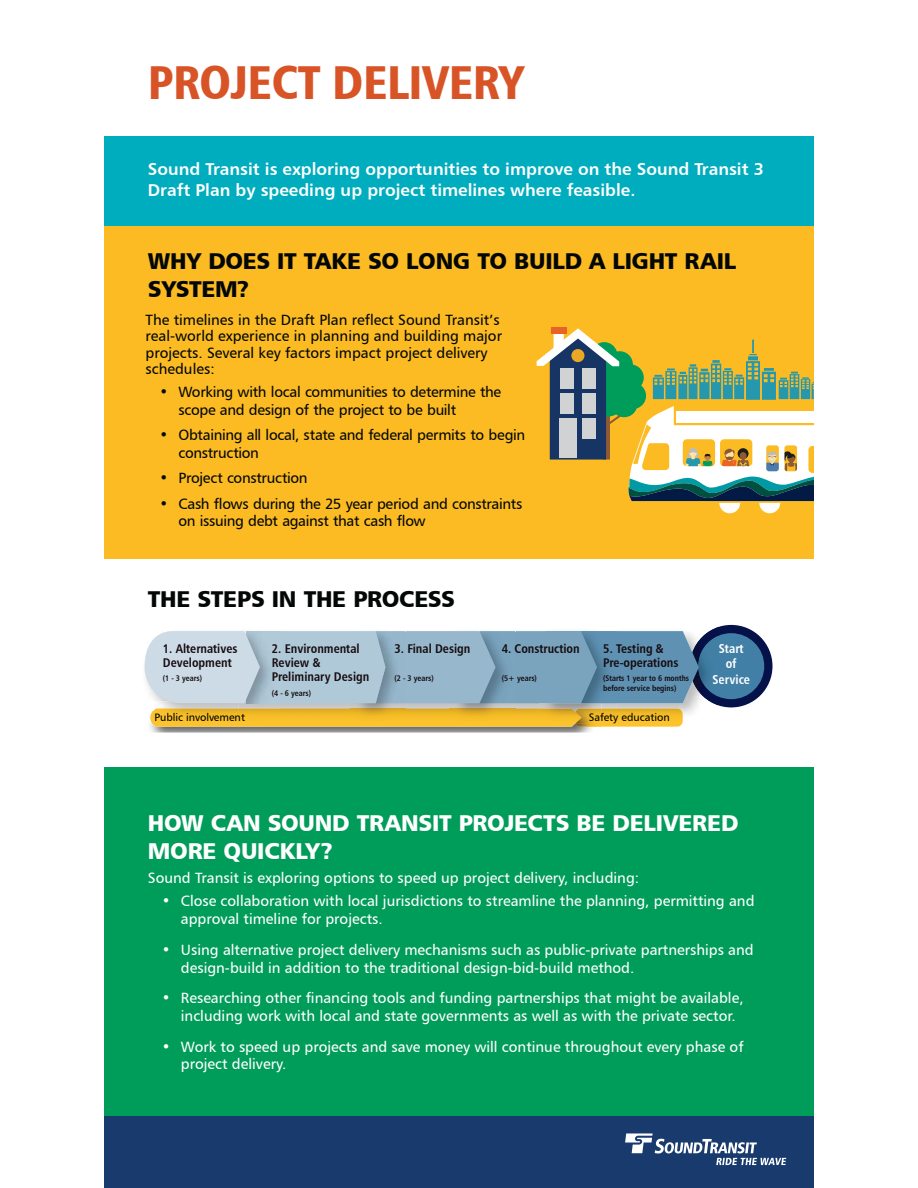
<style>
.page{position:relative;width:918px;height:1188px;background:#fff}
.page>*{position:absolute;margin:0;border:0;box-sizing:border-box;transform-origin:0 0}
.t1{font:47.7px "Humanist 777 BT Black Condensed B";letter-spacing:-.015em;color:#d85427}
.t2{font:22.95px/27.5px "Humanist 777 BT Black B";letter-spacing:-.015em;color:#030806}
.t3{font:22.95px/27.5px "Humanist 777 BT Black B";letter-spacing:-.015em;color:#fff}
.t4{font:17.25px/21.8px "Humanist 777 BT Bold B";color:#fff}
.t5{font:14.85px/17.9px "Humanist 777 BT Roman B";color:#fff}
.t6{font:14.85px/16.4px "Humanist 777 BT Roman B";letter-spacing:-.015em;color:#030806}
.t7{font:12.75px/15.3px "Humanist 777 BT Bold Condensed B";color:#fff;text-align:center}
.t8{font:12.6px/14.4px "Humanist 777 BT Bold Condensed B";color:#160c10}
.t9{font:10.8px "Humanist 777 BT Roman B";color:#010202}
.t10{font:8.1px/9.8px "Humanist 777 BT Bold Condensed B";color:#160c10}
</style>
<div class="page">
<div style="left:104px;top:1116px;width:710px;height:72px;background:#183a6d"></div>
<svg style="left:625px;top:1133px;width:161px;height:32px;background:#4d678e"></svg>
<div style="left:104px;top:767px;width:710px;height:349px;background:#009c5a"></div>
<div style="left:104px;top:226px;width:710px;height:333px;background:#fdbb23"></div>
<div style="left:104px;top:137px;width:710px;height:89px;background:#00adbe"></div>
<svg style="left:575px;top:709px;width:108px;height:18px"></svg>
<img style="left:149px;top:724px;width:443px;height:9px">
<img style="left:582px;top:723px;width:19px;height:4px">
<div style="left:690px;top:625px;width:83px;height:82px;background:#051149;border-radius:50%"></div>
<div style="left:698px;top:633px;width:66px;height:66px;background:#417fa6;border-radius:50%"></div>
<img style="left:617px;top:626px;width:102px;height:88px">
<img style="left:617px;top:709px;width:66px;height:14px">
<img style="left:617px;top:713px;width:52px;height:10px">
<img style="left:692px;top:627px;width:27px;height:79px">
<img style="left:699px;top:636px;width:20px;height:61px">
<svg style="left:713px;top:675px;width:6px;height:9px"></svg>
<img style="left:280px;top:703px;width:259px;height:6px">
<img style="left:601px;top:703px;width:16px;height:10px">
<img style="left:539px;top:703px;width:62px;height:9px">
<svg style="left:589px;top:713px;width:28px;height:10px"></svg>
<img style="left:155px;top:703px;width:125px;height:6px">
<svg style="left:150px;top:709px;width:432px;height:18px;background:#f1bb2d"></svg>
<svg style="left:145px;top:631px;width:554px;height:72px;background:#95b5c9"></svg>
<svg style="left:537px;top:328px;width:277px;height:185px"></svg>
<div style="left:571px;top:349px;width:13px;height:13px;background:#eaa824;border-radius:50%"></div>
<div style="left:559px;top:419px;width:17px;height:39px;background:#d1d2d3"></div>
<h1 class="t1" style="left:148px;top:52px;width:378px">PROJECT DELIVERY</h1>
<p class="t4" style="left:148px;top:157px;width:617px">Sound Transit is exploring opportunities to improve on the Sound Transit 3<br>Draft Plan by speeding up project timelines where feasible.</p>
<h2 class="t2" style="left:148px;top:247px;width:590px">WHY DOES IT TAKE SO LONG TO BUILD A LIGHT RAIL<br>SYSTEM?</h2>
<p class="t6" style="left:146px;top:311px;width:358px">The timelines in the Draft Plan reflect Sound Transit’s real-world experience in planning and building major projects. Several key factors impact project delivery schedules:</p>
<p class="t6" style="left:178px;top:383px;width:324px;line-height:17.9px;text-indent:-19px">• Working with local communities to determine the scope and design of the project to be built</p>
<p class="t6" style="left:178px;top:426px;width:348px;line-height:17.9px;text-indent:-19px">• Obtaining all local, state and federal permits to begin construction</p>
<p class="t6" style="left:159px;top:470px;width:150px">• Project construction</p>
<p class="t6" style="left:178px;top:494px;width:345px;line-height:17.9px;text-indent:-19px">• Cash flows during the 25 year period and constraints on issuing debt against that cash flow</p>
<h2 class="t2" style="left:148px;top:584px;width:308px">THE STEPS IN THE PROCESS</h2>
<p class="t8" style="left:163px;top:641px;width:76px">1. Alternatives<br>Development</p>
<p class="t10" style="left:163px;top:673px;width:41px">(1 - 3 years)</p>
<p class="t8" style="left:272px;top:641px;width:99px">2. Environmental<br>Review &amp;<br>Preliminary Design</p>
<p class="t10" style="left:272px;top:688px;width:41px">(4 - 6 years)</p>
<p class="t8" style="left:395px;top:641px;width:78px">3. Final Design</p>
<p class="t10" style="left:395px;top:673px;width:41px">(2 - 3 years)</p>
<p class="t8" style="left:502px;top:641px;width:79px">4. Construction</p>
<p class="t10" style="left:502px;top:673px;width:37px">(5+ years)</p>
<p class="t8" style="left:603px;top:641px;width:77px">5. Testing &amp;<br>Pre-operations</p>
<p class="t10" style="left:603px;top:673px;width:87px">(Starts 1 year to 6 months before service begins)</p>
<p class="t7" style="left:712px;top:641px;width:39px">Start of<br>Service</p>
<p class="t9" style="left:154px;top:710px;width:92px">Public involvement</p>
<p class="t9" style="left:589px;top:710px;width:83px">Safety education</p>
<h2 class="t3" style="left:148px;top:809px;width:592px">HOW CAN SOUND TRANSIT PROJECTS BE DELIVERED<br>MORE QUICKLY?</h2>
<p class="t5" style="left:148px;top:869px;width:493px">Sound Transit is exploring options to speed up project delivery, including:</p>
<p class="t5" style="left:181px;top:892px;width:575px;text-indent:-19px">• Close collaboration with local jurisdictions to streamline the planning, permitting and approval timeline for projects.</p>
<p class="t5" style="left:181px;top:940px;width:574px;text-indent:-19px">• Using alternative project delivery mechanisms such as public-private partnerships and design-build in addition to the traditional design-bid-build method.</p>
<p class="t5" style="left:181px;top:989px;width:564px;text-indent:-19px">• Researching other financing tools and funding partnerships that might be available, including work with local and state governments as well as with the private sector.</p>
<p class="t5" style="left:181px;top:1037px;width:564px;text-indent:-19px">• Work to speed up projects and save money will continue throughout every phase of project delivery.</p>
</div>
